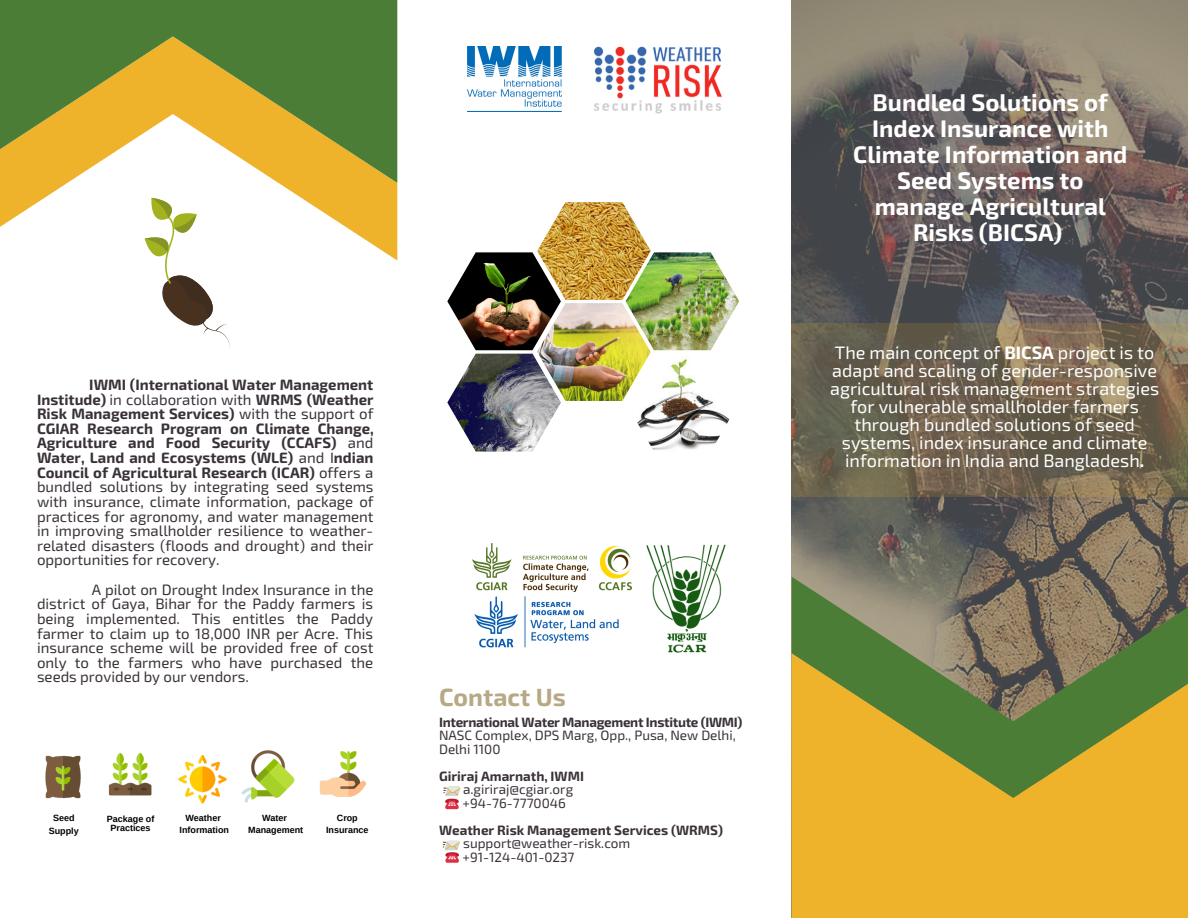
<style>
.page{position:relative;width:1188px;height:918px;background:#fff}
.page>*{position:absolute;margin:0;border:0;box-sizing:border-box;transform-origin:0 0}
.t1{font:700 24.9px "Exo 2";color:#b7a986}
.t2{font:700 24px/26px "Exo 2";color:#fff;text-align:center}
.t3{font:18px/18px "Exo 2";color:#fff;text-align:center}
.t4{font:15px/14.7px "Exo 2";color:#3a3139;text-align:justify}
.t5{font:13.5px/13.5px "Exo 2";color:#3a3139}
.t6{font:700 13.5px "Exo 2";color:#3a3139}
.t7{font:700 13.5px "Exo 2";letter-spacing:-.025em;color:#3a3139}
.t8{font:700 9px/12.3px "Arimo";color:#000;text-align:center}
.s1{font-weight:700}
</style>
<div class="page">
<svg style="left:791px;top:0;width:397px;height:918px;background:#6a645e"></svg>
<svg style="left:792px;top:577px;width:396px;height:76px;background:#7c7c5e"></svg>
<svg style="left:792px;top:653px;width:396px;height:265px;background:#c1a231"></svg>
<svg style="left:0;top:183px;width:397px;height:78px"></svg>
<svg style="left:0;top:0;width:397px;height:183px;background:#959c47"></svg>
<svg style="left:145px;top:198px;width:85px;height:150px"></svg>
<img style="left:537px;top:303px;width:114px;height:98px">
<img style="left:537px;top:202px;width:114px;height:98px">
<img style="left:626px;top:252px;width:113px;height:98px">
<img style="left:447px;top:354px;width:114px;height:98px">
<img style="left:626px;top:354px;width:104px;height:96px">
<img style="left:447px;top:252px;width:114px;height:98px">
<img style="left:594px;top:47px;width:128px;height:67px">
<img style="left:468px;top:47px;width:93px;height:65px">
<img style="left:647px;top:545px;width:78px;height:107px">
<img style="left:474px;top:596px;width:145px;height:52px">
<img style="left:473px;top:544px;width:158px;height:47px">
<svg style="left:791px;top:323px;width:397px;height:174px;background:#706550"></svg>
<svg style="left:443px;top:787px;width:17px;height:22px"></svg>
<svg style="left:443px;top:841px;width:17px;height:22px"></svg>
<img style="left:320px;top:751px;width:46px;height:46px">
<img style="left:45px;top:755px;width:36px;height:44px">
<img style="left:241px;top:750px;width:54px;height:53px">
<img style="left:178px;top:755px;width:49px;height:49px">
<img style="left:108px;top:753px;width:44px;height:43px">
<p class="t4" style="left:37px;top:377px;width:338px;text-indent:52px"><span class="s1">IWMI (International Water Management Institude)</span> in collaboration with <span class="s1">WRMS (Weather Risk Management Services)</span> with the support of <span class="s1">CGIAR Research Program on Climate Change, Agriculture and Food Security (CCAFS)</span> and <span class="s1">Water, Land and Ecosystems (WLE)</span> and I<span class="s1">ndian Council of Agricultural Research (ICAR)</span> offers a bundled solutions by integrating seed systems with insurance, climate information, package of practices for agronomy, and water management in improving smallholder resilience to weather&shy;related disasters (floods and drought) and their opportunities for recovery.</p>
<p class="t4" style="left:37px;top:581px;width:338px;text-indent:55px">A pilot on Drought Index Insurance in the district of Gaya, Bihar for the Paddy farmers is being implemented. This entitles the Paddy farmer to claim up to 18,000 INR per Acre. This insurance scheme will be provided free of cost only to the farmers who have purchased the seeds provided by our vendors.</p>
<p class="t8" style="left:49px;top:812px;width:31px">Seed<br>Supply</p>
<p class="t8" style="left:107px;top:814px;width:49px;line-height:9px">Package of<br>Practices</p>
<p class="t8" style="left:180px;top:812px;width:51px">Weather<br>Information</p>
<p class="t8" style="left:248px;top:812px;width:56px">Water<br>Management</p>
<p class="t8" style="left:326px;top:811px;width:44px">Crop<br>Insurance</p>
<h1 class="t1" style="left:439px;top:681px;width:128px">Contact Us</h1>
<p class="t7" style="left:439px;top:713px;width:305px">International Water Management Institute (IWMI)</p>
<p class="t5" style="left:439px;top:728px;width:298px">NASC Complex, DPS Marg, Opp., Pusa, New Delhi,<br>Delhi 1100</p>
<p class="t6" style="left:439px;top:767px;width:146px">Giriraj Amarnath, IWMI</p>
<p class="t5" style="left:463px;top:782px;width:112px">a.giriraj@cgiar.org +94-76-7770046</p>
<p class="t6" style="left:439px;top:821px;width:285px">Weather Risk Management Services (WRMS)</p>
<p class="t5" style="left:463px;top:836px;width:169px">support@weather-risk.com +91-124-401-0237</p>
<h2 class="t2" style="left:853px;top:89px;width:276px">Bundled Solutions of<br>Index Insurance with<br>Climate Information and<br>Seed Systems to manage Agricultural<br>Risks (BICSA)</h2>
<p class="t3" style="left:830px;top:343px;width:331px">The main concept of <span class="s1">BICSA</span> project is to adapt and scaling of gender-responsive agricultural risk management strategies for vulnerable smallholder farmers through bundled solutions of seed systems, index insurance and climate information in India and Bangladesh<span class="s1">.</span></p>
</div>
